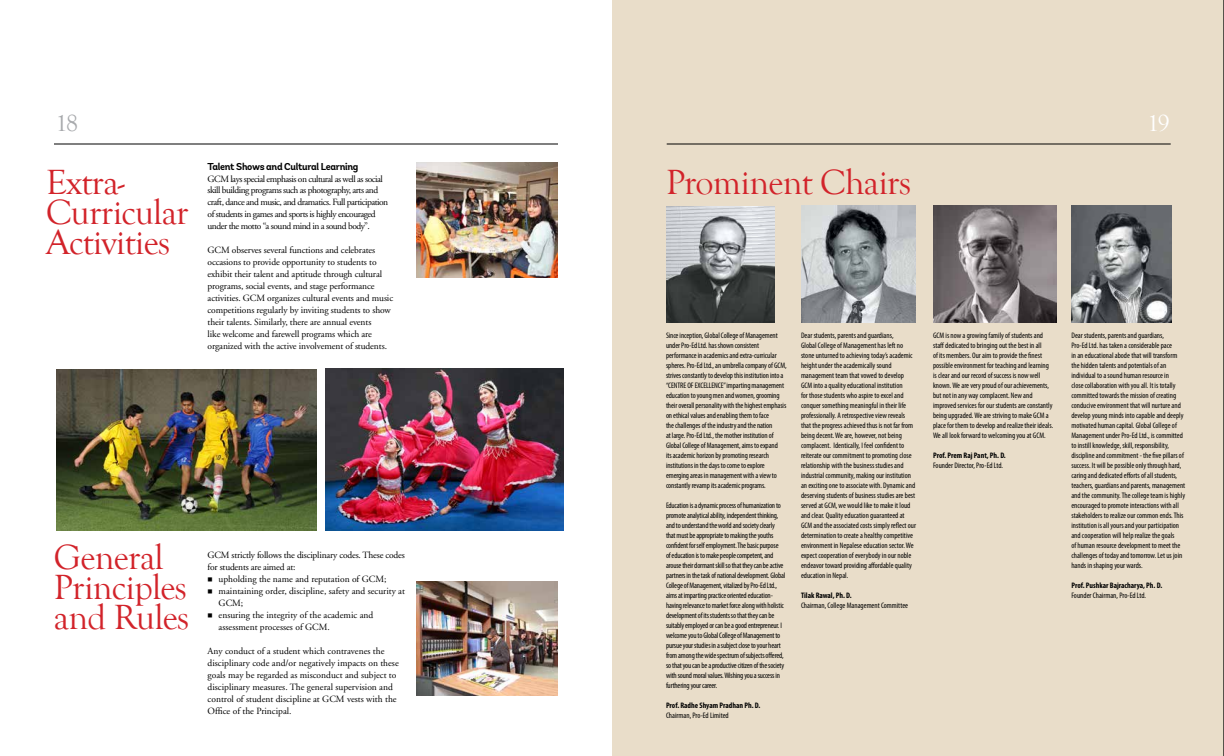
<style>
.page{position:relative;width:1224px;height:756px;background:#fff}
.page>*{position:absolute;margin:0;border:0;box-sizing:border-box;transform-origin:0 0}
.t1{font:36px/30px "Goudy Old Style T";letter-spacing:-.02em;color:#d2232a}
.t2{font:24px "Goudy Old Style T";color:#a7a9ac}
.t3{font:24px "Goudy Old Style T";color:#fff}
.t4{font:700 10px "Andes";letter-spacing:-.03em;color:#000}
.t5{font:9.5px/12px "Adobe Garamond";letter-spacing:-.01em;color:#000}
.t6{font:9.5px/12px "Adobe Garamond";letter-spacing:-.05em;color:#000}
.t7{font:condensed 8px/10px "Myriad Pro";color:#000}
.t8{font:condensed 8px/10px "Myriad Pro";letter-spacing:-.02em;color:#000}
.t9{font:700 condensed 8px "Myriad Pro";color:#000}
</style>
<div class="page">
<hr style="left:54px;top:144px;width:504px;height:1px;background:#000">
<img style="left:416px;top:581px;width:142px;height:115px">
<img style="left:416px;top:162px;width:142px;height:116px">
<div style="left:612px;top:0;width:612px;height:756px;background:#e9ddc9"></div>
<hr style="left:1223px;top:0;width:1px;height:756px;background:#000">
<img style="left:325px;top:369px;width:238px;height:161px">
<img style="left:57px;top:369px;width:260px;height:162px">
<img style="left:933px;top:205px;width:124px;height:117px">
<img style="left:801px;top:205px;width:115px;height:117px">
<img style="left:667px;top:207px;width:108px;height:115px">
<img style="left:1071px;top:206px;width:101px;height:116px">
<hr style="left:667px;top:144px;width:504px;height:1px;background:#000">
<h2 class="t2" style="left:55px;top:110px;width:24px">18</h2>
<p class="t4" style="left:208px;top:160px;width:152px">Talent Shows and Cultural Learning</p>
<p class="t6" style="left:208px;top:173px;width:182px">GCM lays special emphasis on cultural as well as social skill building programs such as photography, arts and craft, dance and music, and dramatics. Full participation of students in games and sports is highly encouraged under the motto “a sound mind in a sound body”.</p>
<p class="t5" style="left:208px;top:245px;width:187px">GCM observes several functions and celebrates occasions to provide opportunity to students to exhibit their talent and aptitude through cultural programs, social events, and stage performance activities. GCM organizes cultural events and music competitions regularly by inviting students to show their talents. Similarly, there are annual events<br>like welcome and farewell programs which are organized with the active involvement of students.</p>
<h1 class="t1" style="left:46px;top:168px;width:144px">Extra-<br>Curricular<br>Activities</h1>
<h1 class="t1" style="left:666px;top:168px;width:247px">Prominent Chairs</h1>
<p class="t7" style="left:666px;top:330px;width:122px">Since inception, Global College of Management under Pro-Ed Ltd. has shown consistent performance in academics and extra-curricular spheres. Pro-Ed Ltd., an umbrella company of GCM, strives constantly to develop this institution into a “CENTRE OF EXCELLENCE” imparting management education to young men and women, grooming their overall personality with the highest emphasis on ethical values and enabling them to face<br>the challenges of the industry and the nation<br>at large. Pro-Ed Ltd., the mother institution of Global College of Management, aims to expand<br>its academic horizon by promoting research institutions in the days to come to explore emerging areas in management with a view to constantly revamp its academic programs.</p>
<p class="t8" style="left:666px;top:500px;width:121px">Education is a dynamic process of humanization to promote analytical ability, independent thinking, and to understand the world and society clearly that must be appropriate to making the youths confident for self employment. The basic purpose<br>of education is to make people competent, and arouse their dormant skill so that they can be active partners in the task of national development. Global College of Management, vitalized by Pro-Ed Ltd., aims at imparting practice oriented education&shy;having relevance to market force along with holistic development of its students so that they can be suitably employed or can be a good entrepreneur. I welcome you to Global College of Management to pursue your studies in a subject close to your heart from among the wide spectrum of subjects offered, so that you can be a productive citizen of the society with sound moral values. Wishing you a success in furthering your career.</p>
<p class="t9" style="left:666px;top:701px;width:96px">Prof. Radhe Shyam Pradhan Ph. D.</p>
<p class="t7" style="left:666px;top:710px;width:64px">Chairman, Pro-Ed Limited</p>
<p class="t7" style="left:801px;top:330px;width:117px">Dear students, parents and guardians,<br>Global College of Management has left no stone unturned to achieving today’s academic height under the academically sound management team that vowed to develop GCM into a quality educational institution<br>for those students who aspire to excel and conquer something meaningful in their life professionally. A retrospective view reveals that the progress achieved thus is not far from being decent. We are, however, not being complacent. Identically, I feel confident to reiterate our commitment to promoting close relationship with the business studies and industrial community, making our institution an exciting one to associate with. Dynamic and deserving students of business studies are best served at GCM, we would like to make it loud and clear. Quality education guaranteed at GCM and the associated costs simply reflect our determination to create a healthy competitive environment in Nepalese education sector. We expect cooperation of everybody in our noble endeavor toward providing affordable quality education in Nepal.</p>
<p class="t9" style="left:801px;top:591px;width:52px">Tilak Rawal, Ph. D.</p>
<p class="t7" style="left:801px;top:600px;width:109px">Chairman, College Management Committee</p>
<h1 class="t1" style="left:54px;top:543px;width:137px">General<br>Principles and Rules</h1>
<p class="t5" style="left:208px;top:549px;width:199px">GCM strictly follows the disciplinary codes. These codes for students are aimed at:</p>
<p class="t5" style="left:208px;top:573px;width:180px">■ upholding the name and reputation of GCM;</p>
<p class="t5" style="left:219px;top:585px;width:188px;text-indent:-11px">■ maintaining order, discipline, safety and security at<br>GCM;</p>
<p class="t5" style="left:219px;top:609px;width:156px;text-indent:-11px">■ ensuring the integrity of the academic and assessment processes of GCM.</p>
<p class="t5" style="left:208px;top:645px;width:193px">Any conduct of a student which contravenes the disciplinary code and/or negatively impacts on these goals may be regarded as misconduct and subject to disciplinary measures. The general supervision and control of student discipline at GCM vests with the Office of the Principal.</p>
<p class="t7" style="left:933px;top:330px;width:122px">GCM is now a growing family of students and staff dedicated to bringing out the best in all<br>of its members. Our aim to provide the finest possible environment for teaching and learning is clear and our record of success is now well known. We are very proud of our achievements, but not in any way complacent. New and improved services for our students are constantly being upgraded. We are striving to make GCM a place for them to develop and realize their ideals.<br>We all look forward to welcoming you at GCM.</p>
<p class="t9" style="left:933px;top:451px;width:74px">Prof. Prem Raj Pant, Ph. D.</p>
<p class="t7" style="left:933px;top:460px;width:72px">Founder Director, Pro-Ed Ltd.</p>
<h2 class="t3" style="left:1147px;top:110px;width:24px">19</h2>
<p class="t7" style="left:1071px;top:330px;width:115px">Dear students, parents and guardians,<br>Pro-Ed Ltd. has taken a considerable pace<br>in an educational abode that will transform the hidden talents and potentials of an individual to a sound human resource in<br>close collaboration with you all. It is totally committed towards the mission of creating conducive environment that will nurture and develop young minds into capable and deeply motivated human capital. Global College of Management under Pro-Ed Ltd., is committed to instill knowledge, skill, responsibility, discipline and commitment - the five pillars of success. It will be possible only through hard, caring and dedicated efforts of all students, teachers, guardians and parents, management and the community. The college team is highly encouraged to promote interactions with all stakeholders to realize our common ends. This institution is all yours and your participation and cooperation will help realize the goals<br>of human resource development to meet the challenges of today and tomorrow. Let us join hands in shaping your wards.</p>
<p class="t9" style="left:1071px;top:581px;width:92px">Prof. Pushkar Bajracharya, Ph. D.</p>
<p class="t7" style="left:1071px;top:590px;width:76px">Founder Chairman, Pro-Ed Ltd.</p>
</div>
